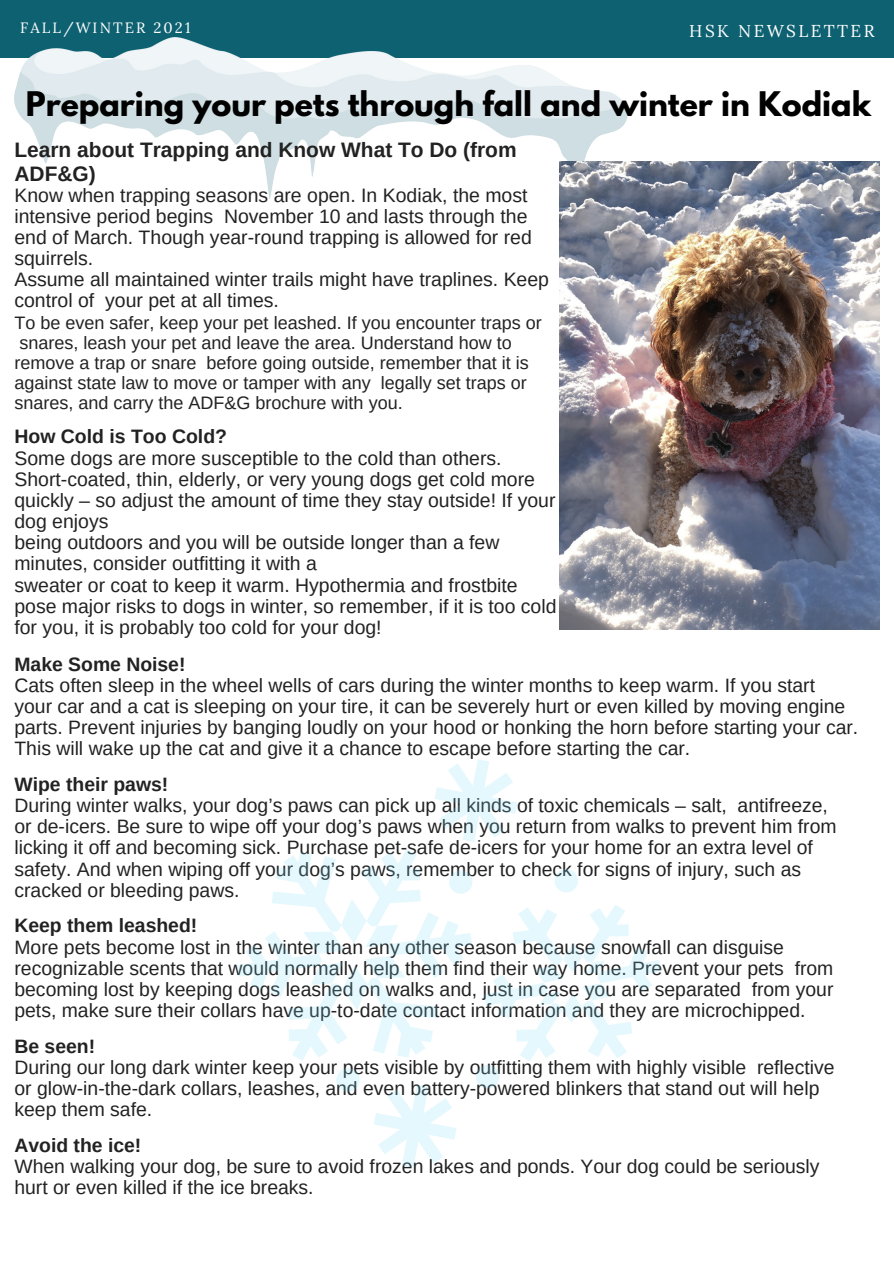
<style>
.page{position:relative;width:894px;height:1264px;background:#fff}
.page>*{position:absolute;margin:0;border:0;box-sizing:border-box;transform-origin:0 0}
.t1{font:700 30px "League Spartan";color:#000}
.t2{font:700 20.85px/23.4px "Arimo";color:#222}
.t3{font:19.5px/21.1px "Arimo";color:#222}
.t4{font:700 19.5px "Arimo";color:#222}
.t5{font:19.35px/21.1px "Arimo";color:#222}
.t6{font:700 19.35px "Arimo";color:#222}
.t7{font:18px/20.1px "Arimo";color:#222}
.t8{font:17.1px "Lora";letter-spacing:.14em;color:#fff}
.t9{font:14.85px "Lora";letter-spacing:.14em;color:#fff}
</style>
<div class="page">
<div style="left:0;top:0;width:893px;height:57px;background:#0e6171"></div>
<svg style="left:237px;top:759px;width:424px;height:409px"></svg>
<img style="left:14px;top:38px;width:613px;height:161px">
<img style="left:559px;top:161px;width:320px;height:468px">
<p class="t9" style="left:20px;top:18px;width:172px">FALL/WINTER 2021</p>
<p class="t8" style="left:689px;top:19px;width:187px">HSK NEWSLETTER</p>
<p class="t1" style="left:26px;top:89px;width:846px">Preparing your pets through fall and winter in Kodiak</p>
<p class="t2" style="left:14px;top:138px;width:503px">Learn about Trapping and Know What To Do (from<br>ADF&amp;G)</p>
<p class="t3" style="left:14px;top:184px;width:518px">Know when trapping seasons are open. In Kodiak, the most intensive period begins November 10 and lasts through the end of March. Though year-round trapping is allowed for red squirrels.</p>
<p class="t3" style="left:14px;top:269px;width:536px">Assume all maintained winter trails might have traplines. Keep control of your pet at all times.</p>
<p class="t7" style="left:14px;top:312px;width:528px">To be even safer, keep your pet leashed. If you encounter traps or snares, leash your pet and leave the area. Understand how to remove a trap or snare before going outside, remember that it is against state law to move or tamper with any legally set traps or snares, and carry the ADF&amp;G brochure with you.</p>
<p class="t4" style="left:14px;top:426px;width:214px">How Cold is Too Cold?</p>
<p class="t3" style="left:14px;top:447px;width:542px">Some dogs are more susceptible to the cold than others.<br>Short-coated, thin, elderly, or very young dogs get cold more quickly – so adjust the amount of time they stay outside! If your dog enjoys</p>
<p class="t3" style="left:14px;top:532px;width:486px">being outdoors and you will be outside longer than a few minutes, consider outfitting it with a</p>
<p class="t3" style="left:14px;top:574px;width:543px">sweater or coat to keep it warm. Hypothermia and frostbite pose major risks to dogs in winter, so remember, if it is too cold for you, it is probably too cold for your dog!</p>
<p class="t6" style="left:14px;top:653px;width:172px">Make Some Noise!</p>
<p class="t5" style="left:14px;top:674px;width:802px">Cats often sleep in the wheel wells of cars during the winter months to keep warm. If you start</p>
<p class="t5" style="left:14px;top:695px;width:845px">your car and a cat is sleeping on your tire, it can be severely hurt or even killed by moving engine parts. Prevent injuries by banging loudly on your hood or honking the horn before starting your car.<br>This will wake up the cat and give it a chance to escape before starting the car.</p>
<p class="t6" style="left:14px;top:773px;width:155px">Wipe their paws!</p>
<p class="t5" style="left:14px;top:794px;width:814px">During winter walks, your dog’s paws can pick up all kinds of toxic chemicals – salt, antifreeze,</p>
<p class="t5" style="left:14px;top:816px;width:823px">or de-icers. Be sure to wipe off your dog’s paws when you return from walks to prevent him from licking it off and becoming sick. Purchase pet-safe de-icers for your home for an extra level of</p>
<p class="t5" style="left:14px;top:858px;width:788px">safety. And when wiping off your dog’s paws, remember to check for signs of injury, such as</p>
<p class="t5" style="left:14px;top:879px;width:226px">cracked or bleeding paws.</p>
<p class="t6" style="left:14px;top:915px;width:184px">Keep them leashed!</p>
<p class="t5" style="left:14px;top:936px;width:820px">More pets become lost in the winter than any other season because snowfall can disguise recognizable scents that would normally help them find their way home. Prevent your pets from becoming lost by keeping dogs leashed on walks and, just in case you are separated from your</p>
<p class="t5" style="left:14px;top:999px;width:792px">pets, make sure their collars have up-to-date contact information and they are microchipped.</p>
<p class="t6" style="left:14px;top:1035px;width:82px">Be seen!</p>
<p class="t5" style="left:14px;top:1056px;width:821px">During our long dark winter keep your pets visible by outfitting them with highly visible reflective</p>
<p class="t5" style="left:14px;top:1077px;width:806px">or glow-in-the-dark collars, leashes, and even battery-powered blinkers that stand out will help</p>
<p class="t5" style="left:14px;top:1098px;width:139px">keep them safe.</p>
<p class="t6" style="left:14px;top:1134px;width:128px">Avoid the ice!</p>
<p class="t5" style="left:14px;top:1155px;width:806px">When walking your dog, be sure to avoid frozen lakes and ponds. Your dog could be seriously</p>
<p class="t5" style="left:14px;top:1176px;width:300px">hurt or even killed if the ice breaks.</p>
</div>
